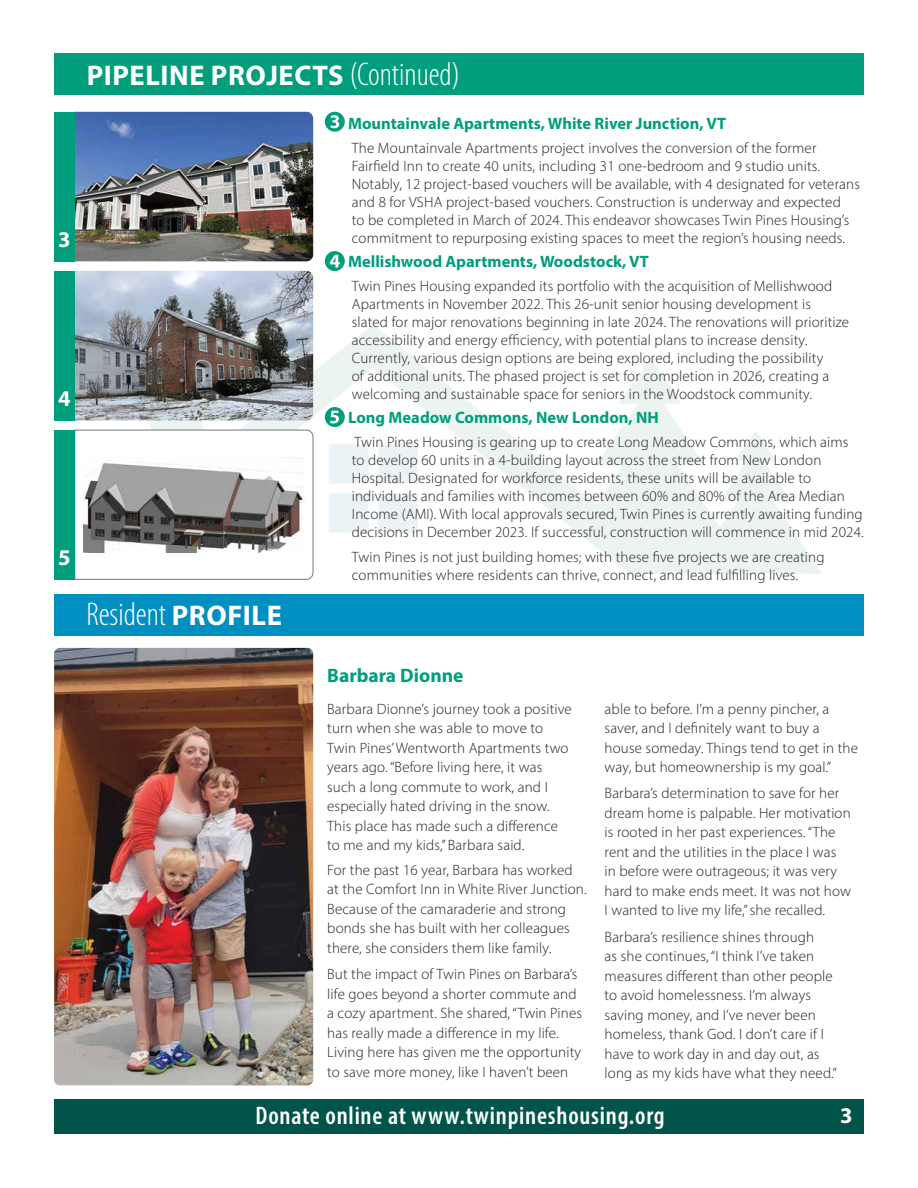
<style>
.page{position:relative;width:918px;height:1188px;background:#fff}
.page>*{position:absolute;margin:0;border:0;box-sizing:border-box;transform-origin:0 0}
.t1{font:300 condensed 33px "Myriad Pro";color:#fff}
.t2{font:700 28.5px "Myriad Pro";letter-spacing:.02em;color:#fff}
.t3{font:600 condensed 25.5px "Myriad Pro";letter-spacing:.03em;color:#fff}
.t4{font:700 22.5px "Myriad Pro";color:#fff}
.t5{font:700 19.5px "Myriad Pro";color:#009e7c}
.t6{font:700 16.5px "Myriad Pro";color:#009e7c}
.t7{font:300 15px/19.5px "Myriad Pro";letter-spacing:.01em;color:#231f20}
.s1{font-weight:300;font-stretch:condensed;font-size:33px}
.s2{font-weight:700;font-stretch:normal;font-size:28.5px}
</style>
<div class="page">
<img style="left:54px;top:305px;width:768px;height:270px">
<div style="left:54px;top:1099px;width:810px;height:35px;background:#00544a"></div>
<div style="left:54px;top:54px;width:810px;height:41px;background:#009e7c"></div>
<div style="left:325px;top:112px;width:20px;height:20px;background:#009e7c;border-radius:50%"></div>
<svg style="left:330px;top:115px;width:9px;height:13px"></svg>
<svg style="left:325px;top:251px;width:20px;height:20px"></svg>
<svg style="left:330px;top:255px;width:10px;height:12px"></svg>
<div style="left:325px;top:407px;width:20px;height:20px;background:#009e7c;border-radius:50%"></div>
<img style="left:75px;top:112px;width:238px;height:149px">
<img style="left:75px;top:271px;width:238px;height:149px">
<svg style="left:75px;top:430px;width:238px;height:150px"></svg>
<div style="left:54px;top:594px;width:810px;height:41px;background:#008fc1"></div>
<img style="left:54px;top:648px;width:259px;height:437px">
<svg style="left:330px;top:411px;width:9px;height:13px"></svg>
<div style="left:54px;top:112px;width:21px;height:149px;background:#009e7c"></div>
<div style="left:54px;top:271px;width:21px;height:149px;background:#009e7c"></div>
<div style="left:54px;top:430px;width:21px;height:150px;background:#009e7c"></div>
<h3 class="t4" style="left:58px;top:225px;width:14px">3</h3>
<h3 class="t4" style="left:58px;top:384px;width:14px">4</h3>
<h3 class="t4" style="left:58px;top:543px;width:14px">5</h3>
<h2 class="t2" style="left:87px;top:57px;width:375px">PIPELINE PROJECTS <span class="s1">(Continued)</span></h2>
<p class="t6" style="left:348px;top:113px;width:380px">Mountainvale Apartments, White River Junction, VT</p>
<p class="t7" style="left:352px;top:139px;width:510px;line-height:18px">The Mountainvale Apartments project involves the conversion of the former Fairfield Inn to create 40 units, including 31 one-bedroom and 9 studio units.<br>Notably, 12 project-based vouchers will be available, with 4 designated for veterans and 8 for VSHA project-based vouchers. Construction is underway and expected<br>to be completed in March of 2024. This endeavor showcases Twin Pines Housing’s commitment to repurposing existing spaces to meet the region’s housing needs.</p>
<p class="t6" style="left:348px;top:251px;width:302px">Mellishwood Apartments, Woodstock, VT</p>
<p class="t7" style="left:352px;top:277px;width:499px;line-height:18px">Twin Pines Housing expanded its portfolio with the acquisition of Mellishwood Apartments in November 2022. This 26-unit senior housing development is slated for major renovations beginning in late 2024. The renovations will prioritize accessibility and energy efficiency, with potential plans to increase density.<br>Currently, various design options are being explored, including the possibility<br>of additional units. The phased project is set for completion in 2026, creating a welcoming and sustainable space for seniors in the Woodstock community.</p>
<p class="t6" style="left:348px;top:407px;width:312px">Long Meadow Commons, New London, NH</p>
<p class="t7" style="left:352px;top:433px;width:513px;line-height:18px">Twin Pines Housing is gearing up to create Long Meadow Commons, which aims<br>to develop 60 units in a 4-building layout across the street from New London Hospital. Designated for workforce residents, these units will be available to individuals and families with incomes between 60% and 80% of the Area Median Income (AMI). With local approvals secured, Twin Pines is currently awaiting funding decisions in December 2023. If successful, construction will commence in mid 2024.</p>
<p class="t7" style="left:352px;top:547px;width:474px;line-height:18px">Twin Pines is not just building homes; with these five projects we are creating communities where residents can thrive, connect, and lead fulfilling lives.</p>
<h1 class="t1" style="left:86px;top:595px;width:197px">Resident <span class="s2">PROFILE</span></h1>
<h3 class="t5" style="left:327px;top:663px;width:138px">Barbara Dionne</h3>
<p class="t7" style="left:327px;top:699px;width:246px">Barbara Dionne’s journey took a positive turn when she was able to move to Twin Pines’ Wentworth Apartments two years ago. “Before living here, it was such a long commute to work, and I especially hated driving in the snow.<br>This place has made such a difference to me and my kids,” Barbara said.</p>
<p class="t7" style="left:327px;top:860px;width:261px">For the past 16 year, Barbara has worked at the Comfort Inn in White River Junction.<br>Because of the camaraderie and strong bonds she has built with her colleagues there, she considers them like family.</p>
<p class="t7" style="left:327px;top:964px;width:256px">But the impact of Twin Pines on Barbara’s life goes beyond a shorter commute and a cozy apartment. She shared, “Twin Pines has really made a difference in my life.<br>Living here has given me the opportunity to save more money, like I haven’t been</p>
<p class="t7" style="left:605px;top:699px;width:255px">able to before. I’m a penny pincher, a saver, and I definitely want to buy a house someday. Things tend to get in the way, but homeownership is my goal.”</p>
<p class="t7" style="left:605px;top:783px;width:248px">Barbara’s determination to save for her dream home is palpable. Her motivation is rooted in her past experiences. “The rent and the utilities in the place I was in before were outrageous; it was very hard to make ends meet. It was not how I wanted to live my life,” she recalled.</p>
<p class="t7" style="left:605px;top:927px;width:234px">Barbara’s resilience shines through<br>as she continues, “I think I’ve taken measures different than other people to avoid homelessness. I’m always saving money, and I’ve never been homeless, thank God. I don’t care if I have to work day in and day out, as long as my kids have what they need.”</p>
<h3 class="t3" style="left:255px;top:1100px;width:411px">Donate online at www.twinpineshousing.org</h3>
<h3 class="t4" style="left:840px;top:1101px;width:14px">3</h3>
</div>
